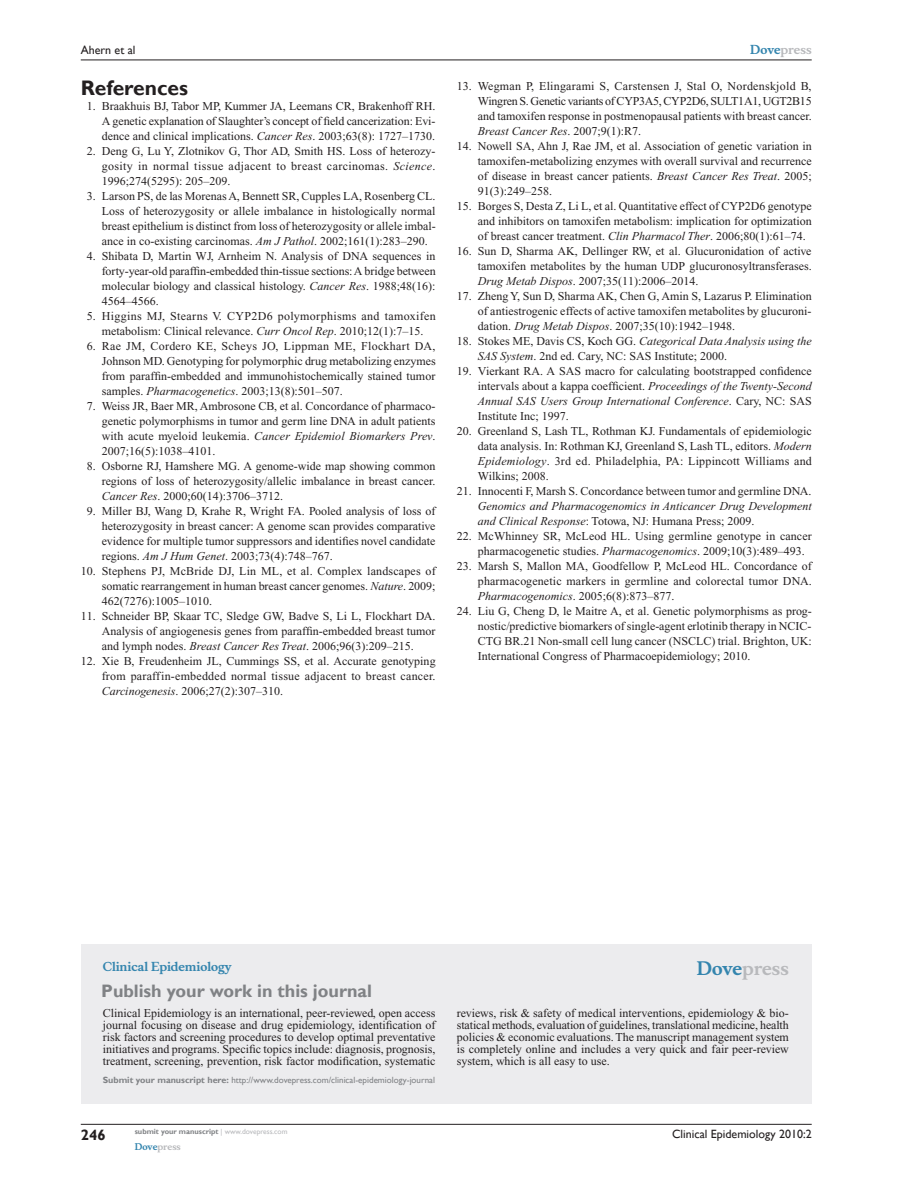
<style>
.page{position:relative;width:918px;height:1188px;background:#fff}
.page>*{position:absolute;margin:0;border:0;box-sizing:border-box;transform-origin:0 0}
.t1{font:700 21px "Gill Sans";color:#231f20}
.t2{font:700 18px "Gill Sans";color:#808285}
.t3{font:700 18px "Musee";color:#b8b9bc}
.t4{font:700 15px "Gill Sans";color:#231f20}
.t5{font:12px/15px "Times New Roman";color:#231f20;text-align:justify}
.t6{font:12px/15px "Times New Roman";letter-spacing:.025em;color:#231f20;text-align:center}
.t7{font:italic 12px/15px "Times New Roman";color:#231f20}
.t8{font:12px "Gill Sans";color:#231f20}
.t9{font:700 12px "Musee";color:#3485ae}
.t10{font:700 12px "Musee";color:#b8b9bc}
.t11{font:9px "Gill Sans";color:#808285}
.t12{font:700 9px "Musee";color:#b8b9bc}
.t13{font:700 7.5px "Gill Sans";color:#808285}
.s1{font-style:italic}
.s2{color:#3485ae}
.s3{font-style:normal}
.s4{font-weight:700}
.s5{font-weight:400;color:#b8b9bc}
</style>
<div class="page">
<div style="left:81px;top:944px;width:731px;height:159px;background:#ececee"></div>
<hr style="left:81px;top:1124px;width:731px;height:1px;background:#231f20">
<hr style="left:81px;top:60px;width:731px;height:1px;background:#231f20">
<p class="t8" style="left:81px;top:43px;width:56px">Ahern et al</p>
<h1 class="t1" style="left:81px;top:76px;width:109px">References</h1>
<p class="t5" style="left:102px;top:99px;width:335px;text-indent:-15px">1. Braakhuis BJ, Tabor MP, Kummer JA, Leemans CR, Brakenhoff RH.<br>A genetic explanation of Slaughter’s concept of field cancerization: Evi&shy;dence and clinical implications. <span class="s1">Cancer Res</span>. 2003;63(8): 1727–1730.</p>
<p class="t5" style="left:102px;top:144px;width:335px;text-indent:-15px">2. Deng G, Lu Y, Zlotnikov G, Thor AD, Smith HS. Loss of heterozy&shy;gosity in normal tissue adjacent to breast carcinomas. <span class="s1">Science</span>.<br>1996;274(5295): 205–209.</p>
<p class="t5" style="left:102px;top:189px;width:335px;text-indent:-15px">3. Larson PS, de las Morenas A, Bennett SR, Cupples LA, Rosenberg CL.<br>Loss of heterozygosity or allele imbalance in histologically normal breast epithelium is distinct from loss of heterozygosity or allele imbal&shy;ance in co-existing carcinomas. <span class="s1">Am J Pathol</span>. 2002;161(1):283–290.</p>
<p class="t5" style="left:102px;top:249px;width:335px;text-indent:-15px">4. Shibata D, Martin WJ, Arnheim N. Analysis of DNA sequences in forty-year-old paraffin-embedded thin-tissue sections: A bridge between molecular biology and classical histology. <span class="s1">Cancer Res</span>. 1988;48(16):<br>4564–4566.</p>
<p class="t6" style="left:87px;top:309px;width:350px">5. Higgins MJ, Stearns V. CYP2D6 polymorphisms and tamoxifen metabolism: Clinical relevance. <span class="s1">Curr Oncol Rep</span>. 2010;12(1):7–15.</p>
<p class="t5" style="left:102px;top:339px;width:336px;text-indent:-15px">6. Rae JM, Cordero KE, Scheys JO, Lippman ME, Flockhart DA, Johnson MD. Genotyping for polymorphic drug metabolizing enzymes from paraffin-embedded and immunohistochemically stained tumor samples. <span class="s1">Pharmacogenetics</span>. 2003;13(8):501–507.</p>
<p class="t5" style="left:102px;top:399px;width:335px;text-indent:-15px">7. Weiss JR, Baer MR, Ambrosone CB, et al. Concordance of pharmaco&shy;genetic polymorphisms in tumor and germ line DNA in adult patients with acute myeloid leukemia. <span class="s1">Cancer Epidemiol Biomarkers Prev</span>.<br>2007;16(5):1038–4101.</p>
<p class="t5" style="left:102px;top:459px;width:335px;text-indent:-15px">8. Osborne RJ, Hamshere MG. A genome-wide map showing common regions of loss of heterozygosity/allelic imbalance in breast cancer.<br><span class="s1">Cancer Res</span>. 2000;60(14):3706–3712.</p>
<p class="t5" style="left:102px;top:504px;width:335px;text-indent:-15px">9. Miller BJ, Wang D, Krahe R, Wright FA. Pooled analysis of loss of heterozygosity in breast cancer: A genome scan provides comparative evidence for multiple tumor suppressors and identifies novel candidate regions. <span class="s1">Am J Hum Genet</span>. 2003;73(4):748–767.</p>
<p class="t5" style="left:102px;top:564px;width:335px;text-indent:-21px">10. Stephens PJ, McBride DJ, Lin ML, et al. Complex landscapes of somatic rearrangement in human breast cancer genomes. <span class="s1">Nature</span>. 2009; 462(7276):1005–1010.</p>
<p class="t5" style="left:102px;top:609px;width:335px;text-indent:-21px">11. Schneider BP, Skaar TC, Sledge GW, Badve S, Li L, Flockhart DA.<br>Analysis of angiogenesis genes from paraffin-embedded breast tumor and lymph nodes. <span class="s1">Breast Cancer Res Treat</span>. 2006;96(3):209–215.</p>
<p class="t5" style="left:102px;top:654px;width:335px;text-indent:-21px">12. Xie B, Freudenheim JL, Cummings SS, et al. Accurate genotyping from paraffin-embedded normal tissue adjacent to breast cancer.<br><span class="s1">Carcinogenesis</span>. 2006;27(2):307–310.</p>
<p class="t10" style="left:750px;top:43px;width:63px"><span class="s2">Dove</span>press</p>
<p class="t5" style="left:478px;top:79px;width:335px;text-indent:-21px">13. Wegman P, Elingarami S, Carstensen J, Stal O, Nordenskjold B, Wingren S. Genetic variants of CYP3A5, CYP2D6, SULT1A1, UGT2B15 and tamoxifen response in postmenopausal patients with breast cancer.<br><span class="s1">Breast Cancer Res</span>. 2007;9(1):R7.</p>
<p class="t5" style="left:478px;top:139px;width:335px;text-indent:-21px">14. Nowell SA, Ahn J, Rae JM, et al. Association of genetic variation in tamoxifen-metabolizing enzymes with overall survival and recurrence of disease in breast cancer patients. <span class="s1">Breast Cancer Res Treat</span>. 2005; 91(3):249–258.</p>
<p class="t5" style="left:478px;top:199px;width:335px;text-indent:-21px">15. Borges S, Desta Z, Li L, et al. Quantitative effect of CYP2D6 genotype and inhibitors on tamoxifen metabolism: implication for optimization of breast cancer treatment. <span class="s1">Clin Pharmacol Ther</span>. 2006;80(1):61–74.</p>
<p class="t5" style="left:478px;top:244px;width:335px;text-indent:-21px">16. Sun D, Sharma AK, Dellinger RW, et al. Glucuronidation of active tamoxifen metabolites by the human UDP glucuronosyltransferases.<br><span class="s1">Drug Metab Dispos</span>. 2007;35(11):2006–2014.</p>
<p class="t5" style="left:478px;top:289px;width:335px;text-indent:-21px">17. Zheng Y, Sun D, Sharma AK, Chen G, Amin S, Lazarus P. Elimination of antiestrogenic effects of active tamoxifen metabolites by glucuroni&shy;dation. <span class="s1">Drug Metab Dispos</span>. 2007;35(10):1942–1948.</p>
<p class="t5" style="left:478px;top:334px;width:335px;text-indent:-21px">18. Stokes ME, Davis CS, Koch GG. <span class="s1">Categorical Data Analysis using the<br>SAS System</span>. 2nd ed. Cary, NC: SAS Institute; 2000.</p>
<p class="t5" style="left:478px;top:364px;width:335px;text-indent:-21px">19. Vierkant RA. A SAS macro for calculating bootstrapped confidence intervals about a kappa coefficient. <span class="s1">Proceedings of the Twenty-Second Annual SAS Users Group International Conference</span>. Cary, NC: SAS Institute Inc; 1997.</p>
<p class="t5" style="left:478px;top:424px;width:336px;text-indent:-21px">20. Greenland S, Lash TL, Rothman KJ. Fundamentals of epidemiologic data analysis. In: Rothman KJ, Greenland S, Lash TL, editors. <span class="s1">Modern Epidemiology</span>. 3rd ed. Philadelphia, PA: Lippincott Williams and Wilkins; 2008.</p>
<p class="t5" style="left:457px;top:484px;width:356px">21. Innocenti F, Marsh S. Concordance between tumor and germline DNA.</p>
<p class="t7" style="left:478px;top:499px;width:335px">Genomics and Pharmacogenomics in Anticancer Drug Development and Clinical Response<span class="s3">: Totowa, NJ: Humana Press; 2009.</span></p>
<p class="t5" style="left:478px;top:529px;width:335px;text-indent:-21px">22. McWhinney SR, McLeod HL. Using germline genotype in cancer pharmacogenetic studies. <span class="s1">Pharmacogenomics</span>. 2009;10(3):489–493.</p>
<p class="t5" style="left:478px;top:559px;width:335px;text-indent:-21px">23. Marsh S, Mallon MA, Goodfellow P, McLeod HL. Concordance of pharmacogenetic markers in germline and colorectal tumor DNA.<br><span class="s1">Pharmacogenomics</span>. 2005;6(8):873–877.</p>
<p class="t5" style="left:478px;top:604px;width:335px;text-indent:-21px">24. Liu G, Cheng D, le Maitre A, et al. Genetic polymorphisms as prog&shy;nostic/predictive biomarkers of single-agent erlotinib therapy in NCIC-CTG BR.21 Non-small cell lung cancer (NSCLC) trial. Brighton, UK:<br>International Congress of Pharmacoepidemiology; 2010.</p>
<p class="t9" style="left:103px;top:959px;width:130px">Clinical Epidemiology</p>
<h2 class="t2" style="left:101px;top:980px;width:272px">Publish your work in this journal</h2>
<h2 class="t3" style="left:697px;top:958px;width:94px"><span class="s2">Dove</span>press</h2>
<p class="t5" style="left:103px;top:1007px;width:334px;line-height:12px">Clinical Epidemiology is an international, peer-reviewed, open access journal focusing on disease and drug epidemiology, identification of risk factors and screening procedures to develop optimal preventative initiatives and programs. Specific topics include: diagnosis, prognosis, treatment, screening, prevention, risk factor modification, systematic</p>
<p class="t5" style="left:457px;top:1007px;width:334px;line-height:12px">reviews, risk &amp; safety of medical interventions, epidemiology &amp; bio&shy;statical methods, evaluation of guidelines, translational medicine, health policies &amp; economic evaluations. The manuscript management system is completely online and includes a very quick and fair peer-review system, which is all easy to use.</p>
<p class="t11" style="left:103px;top:1075px;width:334px"><span class="s4">Submit your manuscript here:</span> http://www.dovepress.com/clinical-epidemiology-journal</p>
<p class="t4" style="left:81px;top:1126px;width:26px">246</p>
<p class="t13" style="left:135px;top:1127px;width:154px">submit your manuscript <span class="s5">| www.dovepress.com</span></p>
<p class="t12" style="left:135px;top:1141px;width:48px"><span class="s2">Dove</span>press</p>
<p class="t8" style="left:672px;top:1127px;width:141px">Clinical Epidemiology 2010:2</p>
</div>
